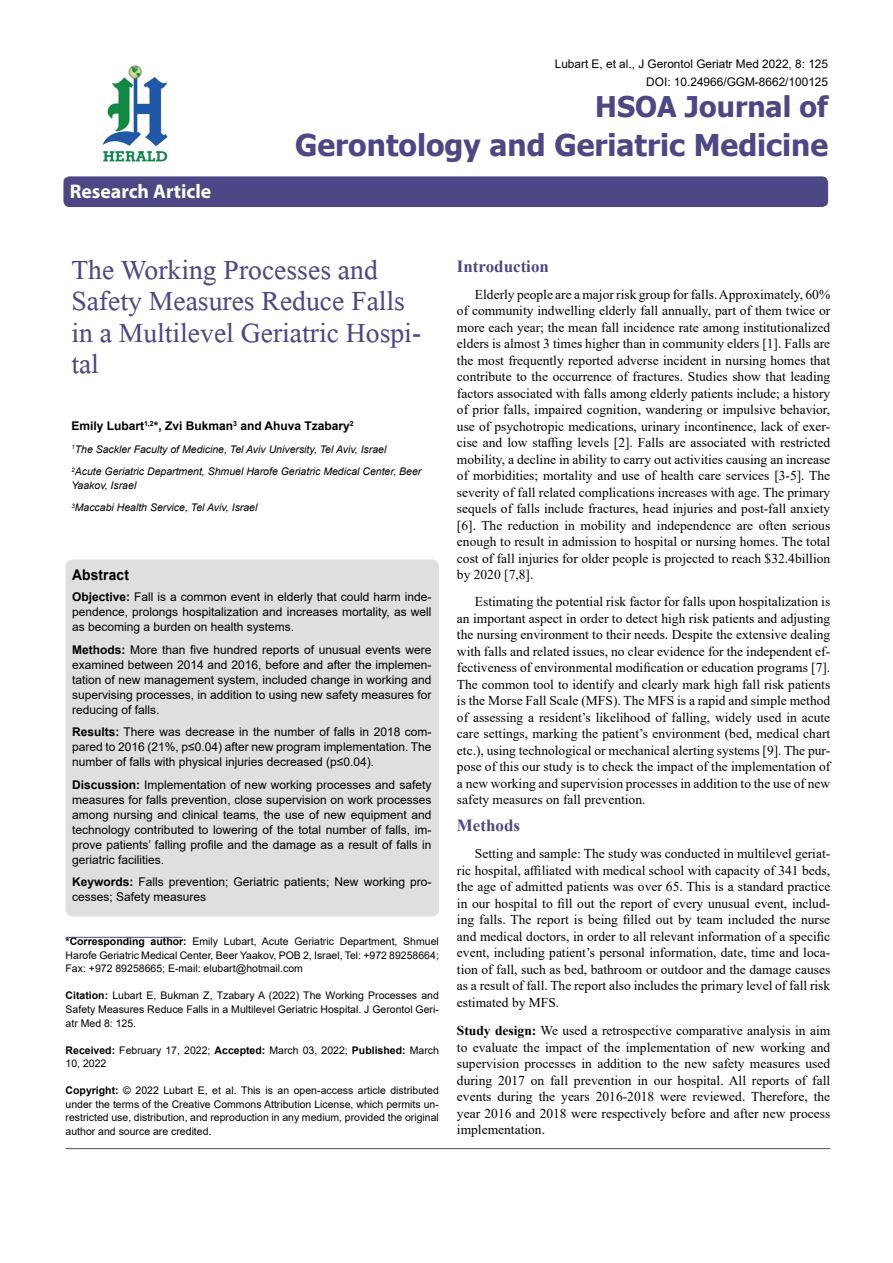
<style>
.page{position:relative;width:893px;height:1263px;background:#fff}
.page>*{position:absolute;margin:0;border:0;box-sizing:border-box;transform-origin:0 0}
.t1{font:41.25px/31.5px "Microsoft Himalaya";color:#4d4785}
.t2{font:700 30px "Tahoma";color:#4d4785}
.t3{font:700 28.5px "Tahoma";color:#4d4785}
.t4{font:700 19.8px "Myriad Hebrew";color:#fff}
.t5{font:700 16.95px "Times New Roman";color:#4d4785}
.t6{font:700 14.85px "Arial";letter-spacing:.015em;color:#000;scale:.93 1}
.t7{font:13.5px/16.5px "Times New Roman";color:#000;text-align:justify}
.t8{font:12px/15px "Arial";color:#000;text-align:justify}
.t9{font:700 12px "Arial";color:#000}
.t10{font:11.85px/18px "Arial";color:#000;text-align:right}
.t11{font:10.5px/13.5px "Arial";color:#000;text-align:justify}
.t12{font:italic 10.5px/22.5px "Arial";color:#000}
.s1{font-weight:700}
</style>
<div class="page">
<div style="left:63px;top:176px;width:765px;height:31px;background:#4d4785;border-radius:6px"></div>
<hr style="left:66px;top:937px;width:116px;height:1px;background:#4d4785">
<img style="left:102px;top:65px;width:66px;height:97px">
<hr style="left:66px;top:1148px;width:764px;height:1px;background:#4d4785">
<div style="left:66px;top:559px;width:373px;height:358px;background:#dedfe0;border-radius:8px"></div>
<h3 class="t4" style="left:70px;top:180px;width:143px">Research Article</h3>
<p class="t10" style="left:555px;top:55px;width:275px">Lubart E, et al., J Gerontol Geriatr Med 2022, 8: 125<br>DOI: 10.24966/GGM-8662/100125</p>
<h3 class="t3" style="left:595px;top:87px;width:234px">HSOA Journal of</h3>
<h2 class="t2" style="left:295px;top:124px;width:535px">Gerontology and Geriatric Medicine</h2>
<h1 class="t1" style="left:71px;top:249px;width:351px">The Working Processes and<br>Safety Measures Reduce Falls in a Multilevel Geriatric Hospi&shy;tal</h1>
<p class="t9" style="left:71px;top:418px;width:284px">Emily Lubart<sup>1,2</sup>*, Zvi Bukman<sup>3</sup> and Ahuva Tzabary<sup>2</sup></p>
<p class="t12" style="left:71px;top:438px;width:352px"><sup>1</sup>The Sackler Faculty of Medicine, Tel Aviv University, Tel Aviv, Israel<br><sup>2</sup>Acute Geriatric Department, Shmuel Harofe Geriatric Medical Center, Beer</p>
<p class="t12" style="left:71px;top:474px;width:188px">Yaakov, Israel<br><sup>3</sup>Maccabi Health Service, Tel Aviv, Israel</p>
<p class="t6" style="left:72px;top:564px;width:63px">Abstract</p>
<p class="t8" style="left:72px;top:589px;width:361px"><span class="s1">Objective:</span> Fall is a common event in elderly that could harm inde&shy;pendence, prolongs hospitalization and increases mortality, as well as becoming a burden on health systems.</p>
<p class="t8" style="left:72px;top:642px;width:361px"><span class="s1">Methods:</span> More than five hundred reports of unusual events were examined between 2014 and 2016, before and after the implemen&shy;tation of new management system, included change in working and supervising processes, in addition to using new safety measures for reducing of falls.</p>
<p class="t8" style="left:72px;top:724px;width:361px"><span class="s1">Results:</span> There was decrease in the number of falls in 2018 com&shy;pared to 2016 (21%, p≤0.04) after new program implementation. The number of falls with physical injuries decreased (p≤0.04).</p>
<p class="t8" style="left:72px;top:777px;width:361px"><span class="s1">Discussion:</span> Implementation of new working processes and safety measures for falls prevention, close supervision on work processes among nursing and clinical teams, the use of new equipment and technology contributed to lowering of the total number of falls, im&shy;prove patients’ falling profile and the damage as a result of falls in geriatric facilities.</p>
<p class="t8" style="left:72px;top:874px;width:361px"><span class="s1">Keywords:</span> Falls prevention; Geriatric patients; New working pro&shy;cesses; Safety measures</p>
<p class="t11" style="left:66px;top:935px;width:375px"><span class="s1">*Corresponding author:</span> Emily Lubart, Acute Geriatric Department, Shmuel Harofe Geriatric Medical Center, Beer Yaakov, POB 2, Israel, Tel: +972 89258664; Fax: +972 89258665; E-mail: elubart@hotmail.com</p>
<p class="t11" style="left:66px;top:989px;width:375px"><span class="s1">Citation:</span> Lubart E, Bukman Z, Tzabary A (2022) The Working Processes and Safety Measures Reduce Falls in a Multilevel Geriatric Hospital. J Gerontol Geri&shy;atr Med 8: 125.</p>
<p class="t11" style="left:66px;top:1043px;width:375px"><span class="s1">Received:</span> February 17, 2022; <span class="s1">Accepted:</span> March 03, 2022; <span class="s1">Published:</span> March<br>10, 2022</p>
<p class="t11" style="left:66px;top:1083px;width:375px"><span class="s1">Copyright:</span> © 2022 Lubart E, et al. This is an open-access article distributed under the terms of the Creative Commons Attribution License, which permits un&shy;restricted use, distribution, and reproduction in any medium, provided the original author and source are credited.</p>
<p class="t5" style="left:457px;top:254px;width:93px">Introduction</p>
<p class="t7" style="left:457px;top:286px;width:375px;text-indent:18px">Elderly people are a major risk group for falls. Approximately, 60% of community indwelling elderly fall annually, part of them twice or more each year; the mean fall incidence rate among institutionalized elders is almost 3 times higher than in community elders [1]. Falls are the most frequently reported adverse incident in nursing homes that contribute to the occurrence of fractures. Studies show that leading factors associated with falls among elderly patients include; a history of prior falls, impaired cognition, wandering or impulsive behavior, use of psychotropic medications, urinary incontinence, lack of exer&shy;cise and low staffing levels [2]. Falls are associated with restricted mobility, a decline in ability to carry out activities causing an increase of morbidities; mortality and use of health care services [3-5]. The severity of fall related complications increases with age. The primary sequels of falls include fractures, head injuries and post-fall anxiety [6]. The reduction in mobility and independence are often serious enough to result in admission to hospital or nursing homes. The total cost of fall injuries for older people is projected to reach $32.4billion by 2020 [7,8].</p>
<p class="t7" style="left:457px;top:593px;width:375px;text-indent:18px">Estimating the potential risk factor for falls upon hospitalization is an important aspect in order to detect high risk patients and adjusting the nursing environment to their needs. Despite the extensive dealing with falls and related issues, no clear evidence for the independent ef&shy;fectiveness of environmental modification or education programs [7].<br>The common tool to identify and clearly mark high fall risk patients is the Morse Fall Scale (MFS). The MFS is a rapid and simple method of assessing a resident’s likelihood of falling, widely used in acute care settings, marking the patient’s environment (bed, medical chart etc.), using technological or mechanical alerting systems [9]. The pur&shy;pose of this our study is to check the impact of the implementation of a new working and supervision processes in addition to the use of new safety measures on fall prevention.</p>
<p class="t5" style="left:457px;top:813px;width:65px">Methods</p>
<p class="t7" style="left:457px;top:845px;width:375px;text-indent:18px">Setting and sample: The study was conducted in multilevel geriat&shy;ric hospital, affiliated with medical school with capacity of 341 beds, the age of admitted patients was over 65. This is a standard practice in our hospital to fill out the report of every unusual event, includ&shy;ing falls. The report is being filled out by team included the nurse and medical doctors, in order to all relevant information of a specific event, including patient’s personal information, date, time and loca&shy;tion of fall, such as bed, bathroom or outdoor and the damage causes as a result of fall. The report also includes the primary level of fall risk estimated by MFS.</p>
<p class="t7" style="left:457px;top:1022px;width:375px"><span class="s1">Study design:</span> We used a retrospective comparative analysis in aim to evaluate the impact of the implementation of new working and supervision processes in addition to the new safety measures used during 2017 on fall prevention in our hospital. All reports of fall events during the years 2016-2018 were reviewed. Therefore, the year 2016 and 2018 were respectively before and after new process implementation.</p>
</div>
